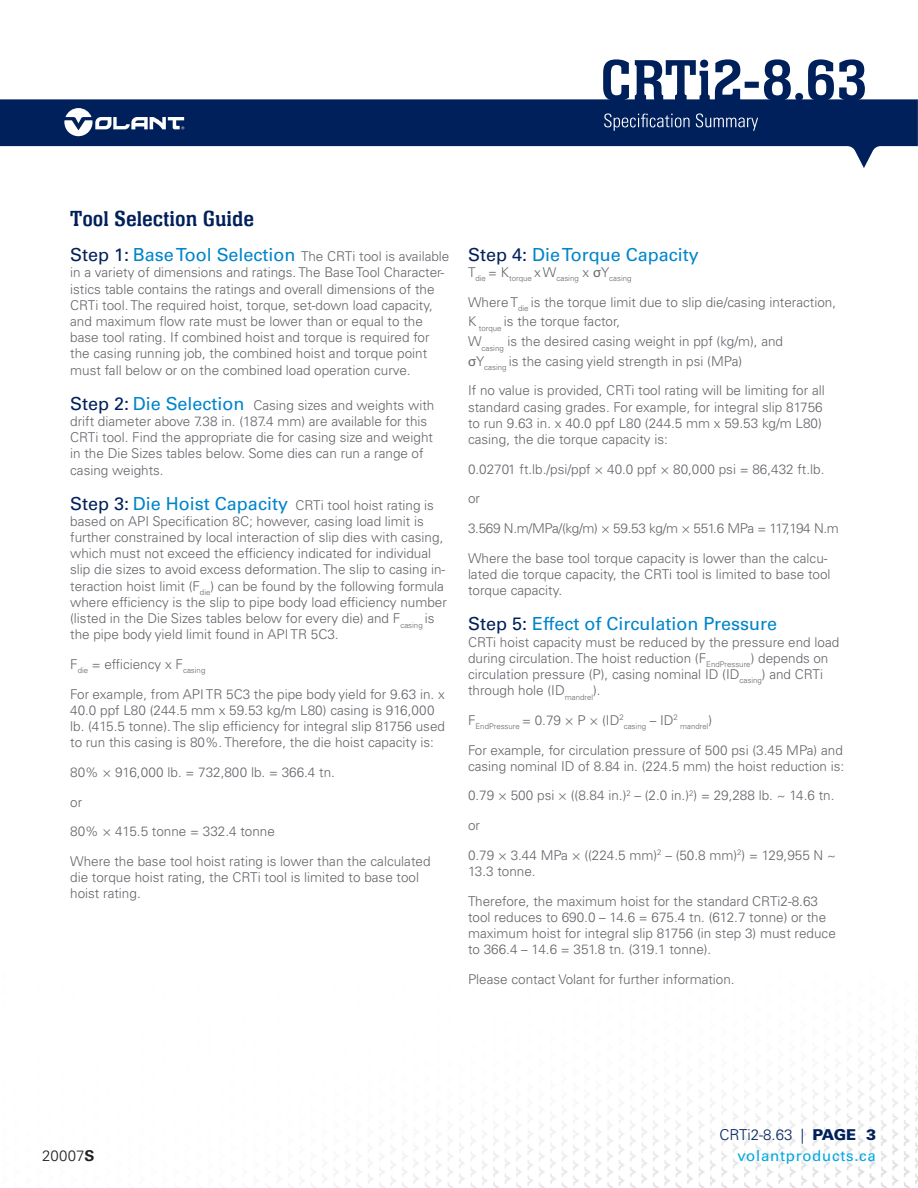
<style>
.page{position:relative;width:918px;height:1188px;background:#fff}
.page>*{position:absolute;margin:0;border:0;box-sizing:border-box;transform-origin:0 0}
.t1{font:22.5px "Neue Aachen Pro";color:#00205b}
.Tool_Selection_Guide{font:18px "Univers LT Std";color:#0084ca}
.t2{font:15px "Univers LT Pro 55 Roman";letter-spacing:.05em;color:#00a8e2}
.t3{font:300 15px "Univers LT Pro 45";color:#00205b}
.t4{font:300 15px "Univers LT Pro 45";letter-spacing:.01em;color:#231f20}
.Tool_Selection_Guide-2{font:300 13.5px/16.2px "Univers LT Pro 45";color:#63656a}
.Tool_Selection_Guide-3{font:300 13.5px "Univers LT Pro 45";letter-spacing:-.02em;color:#63656a}
.Tool_Selection_Guide-4{font:300 7.8px "Univers LT Pro 45";color:#63656a}
.s1{font-family:"Univers LT Std";font-weight:400;font-size:18px;color:#00205b}
.s2{font-family:"Univers LT Std";font-weight:400;font-size:18px;color:#0084ca}
.s3{color:#00205b}
.s4{font-family:"Neue Haas Unica W1 G";font-weight:400}
.s5{font-size:13.2px}
.s6{font-family:"Univers LT Pro 75";font-weight:900}
.s7{font-family:"Univers LT Pro 65";font-weight:700}
</style>
<div class="page">
<img style="left:268px;top:1045px;width:650px;height:143px">
<svg style="left:0;top:59px;width:918px;height:109px"></svg>
<p class="t1" style="left:70px;top:206px;width:185px">Tool Selection Guide</p>
<p class="Tool_Selection_Guide-2" style="left:70px;top:248px;width:381px"><span class="s1">Step 1:</span> <span class="s2">Base Tool Selection</span> The CRTi tool is available in a variety of dimensions and ratings. The Base Tool Character&shy;istics table contains the ratings and overall dimensions of the CRTi tool. The required hoist, torque, set-down load capacity, and maximum flow rate must be lower than or equal to the base tool rating. If combined hoist and torque is required for the casing running job, the combined hoist and torque point must fall below or on the combined load operation curve.</p>
<p class="Tool_Selection_Guide-2" style="left:70px;top:397px;width:366px"><span class="s1">Step 2:</span> <span class="s2">Die Selection</span> Casing sizes and weights with drift diameter above 7.38 in. (187.4 mm) are available for this CRTi tool. Find the appropriate die for casing size and weight in the Die Sizes tables below. Some dies can run a range of casing weights.</p>
<p class="Tool_Selection_Guide-2" style="left:70px;top:496px;width:378px"><span class="s1">Step 3:</span> <span class="s2">Die Hoist Capacity</span> CRTi tool hoist rating is based on API Specification 8C; however, casing load limit is further constrained by local interaction of slip dies with casing, which must not exceed the efficiency indicated for individual slip die sizes to avoid excess deformation. The slip to casing in&shy;teraction hoist limit (F<sub>die</sub>) can be found by the following formula where efficiency is the slip to pipe body load efficiency number (listed in the Die Sizes tables below for every die) and F<sub>casing</sub> is the pipe body yield limit found in API TR 5C3.</p>
<p class="Tool_Selection_Guide-2" style="left:70px;top:656px;width:137px">F<sub>die</sub> = efficiency x F<sub>casing</sub></p>
<p class="Tool_Selection_Guide-2" style="left:70px;top:685px;width:376px">For example, from API TR 5C3 the pipe body yield for 9.63 in. x 40.0 ppf L80 (244.5 mm x 59.53 kg/m L80) casing is 916,000 lb. (415.5 tonne). The slip efficiency for integral slip 81756 used to run this casing is 80%. Therefore, the die hoist capacity is:</p>
<p class="Tool_Selection_Guide-2" style="left:70px;top:764px;width:266px">80% × 916,000 lb. = 732,800 lb. = 366.4 tn.</p>
<p class="Tool_Selection_Guide-2" style="left:70px;top:793px;width:14px">or</p>
<p class="Tool_Selection_Guide-2" style="left:70px;top:823px;width:206px">80% × 415.5 tonne = 332.4 tonne</p>
<p class="Tool_Selection_Guide-2" style="left:70px;top:853px;width:362px">Where the base tool hoist rating is lower than the calculated die torque hoist rating, the CRTi tool is limited to base tool hoist rating.</p>
<p class="Tool_Selection_Guide" style="left:468px;top:244px;width:232px"><span class="s3">Step 4:</span> Die Torque Capacity</p>
<p class="Tool_Selection_Guide-4" style="left:468px;top:274px;width:165px"><sup>T</sup>die <sup>=</sup> <sup>K</sup>torque <sup>x</sup> <sup>W</sup>casing <sup>x</sup> <sup>σ</sup><sup>Y</sup>casing</p>
<p class="Tool_Selection_Guide-2" style="left:468px;top:293px;width:370px">Where T<sub>die</sub> is the torque limit due to slip die/casing interaction,</p>
<p class="Tool_Selection_Guide-2" style="left:468px;top:313px;width:154px">K <sub>torque</sub> is the torque factor,</p>
<p class="Tool_Selection_Guide-2" style="left:468px;top:333px;width:317px">W<sub>casing</sub> is the desired casing weight in ppf (kg/m), and</p>
<p class="Tool_Selection_Guide-2" style="left:468px;top:353px;width:276px"><span class="s4">σ</span>Y<sub>casing</sub> is the casing yield strength in psi (MPa)</p>
<p class="Tool_Selection_Guide-2" style="left:468px;top:382px;width:358px">If no value is provided, CRTi tool rating will be limiting for all standard casing grades. For example, for integral slip 81756 to run 9.63 in. x 40.0 ppf L80 (244.5 mm x 59.53 kg/m L80) casing, the die torque capacity is:</p>
<p class="Tool_Selection_Guide-2" style="left:468px;top:461px;width:358px">0.02701 ft.lb./psi/ppf × 40.0 ppf × 80,000 psi = 86,432 ft.lb.</p>
<p class="Tool_Selection_Guide-2" style="left:468px;top:490px;width:14px">or</p>
<p class="Tool_Selection_Guide-3" style="left:468px;top:519px;width:372px">3.569 N.m/MPa/(kg/m) × 59.53 kg/m × 551.6 MPa = 117,194 N.m</p>
<p class="Tool_Selection_Guide-2" style="left:468px;top:550px;width:364px">Where the base tool torque capacity is lower than the calcu&shy;lated die torque capacity, the CRTi tool is limited to base tool torque capacity.</p>
<p class="Tool_Selection_Guide" style="left:468px;top:613px;width:311px"><span class="s3">Step 5:</span> Effect of Circulation Pressure</p>
<p class="Tool_Selection_Guide-2" style="left:468px;top:633px;width:373px">CRTi hoist capacity must be reduced by the pressure end load during circulation. The hoist reduction (F<sub>EndPressure</sub>) depends on circulation pressure (P), casing nominal ID (ID<sub>casing</sub>) and CRTi through hole (ID<sub>mandrel</sub>).</p>
<p class="Tool_Selection_Guide-2" style="left:468px;top:712px;width:157px">F<sub>EndPressure</sub> = 0.79 × P × (ID<sup>2</sup></p>
<p class="Tool_Selection_Guide-4" style="left:624px;top:721px;width:90px">casing <sup>–</sup> <sup>ID</sup>2 mandrel<sup>)</sup></p>
<p class="Tool_Selection_Guide-2" style="left:468px;top:741px;width:378px">For example, for circulation pressure of 500 psi (3.45 MPa) and casing nominal ID of 8.84 in. (224.5 mm) the hoist reduction is:</p>
<p class="Tool_Selection_Guide-2" style="left:468px;top:787px;width:368px">0.79 × 500 psi × ((8.84 in.)<sup>2</sup> <span class="s5">–</span> (2.0 in.)<sup>2</sup>) = 29,288 lb. ~ 14.6 tn.</p>
<p class="Tool_Selection_Guide-2" style="left:468px;top:817px;width:14px">or</p>
<p class="Tool_Selection_Guide-2" style="left:468px;top:847px;width:370px">0.79 × 3.44 MPa × ((224.5 mm)<sup>2</sup> <span class="s5">–</span> (50.8 mm)<sup>2</sup>) = 129,955 N ~<br>13.3 tonne.</p>
<p class="Tool_Selection_Guide-2" style="left:468px;top:893px;width:369px">Therefore, the maximum hoist for the standard CRTi2-8.63 tool reduces to 690.0 <span class="s5">–</span> 14.6 = 675.4 tn. (612.7 tonne) or the maximum hoist for integral slip 81756 (in step 3) must reduce to 366.4 <span class="s5">–</span> 14.6 = 351.8 tn. (319.1 tonne).</p>
<p class="Tool_Selection_Guide-2" style="left:468px;top:971px;width:268px">Please contact Volant for further information.</p>
<p class="t3" style="left:719px;top:1124px;width:158px">CRTi2-8.63 | <span class="s6">PAGE 3</span></p>
<p class="t4" style="left:42px;top:1146px;width:54px">20007<span class="s7">S</span></p>
<p class="t2" style="left:737px;top:1145px;width:140px">volantproducts.ca</p>
</div>
